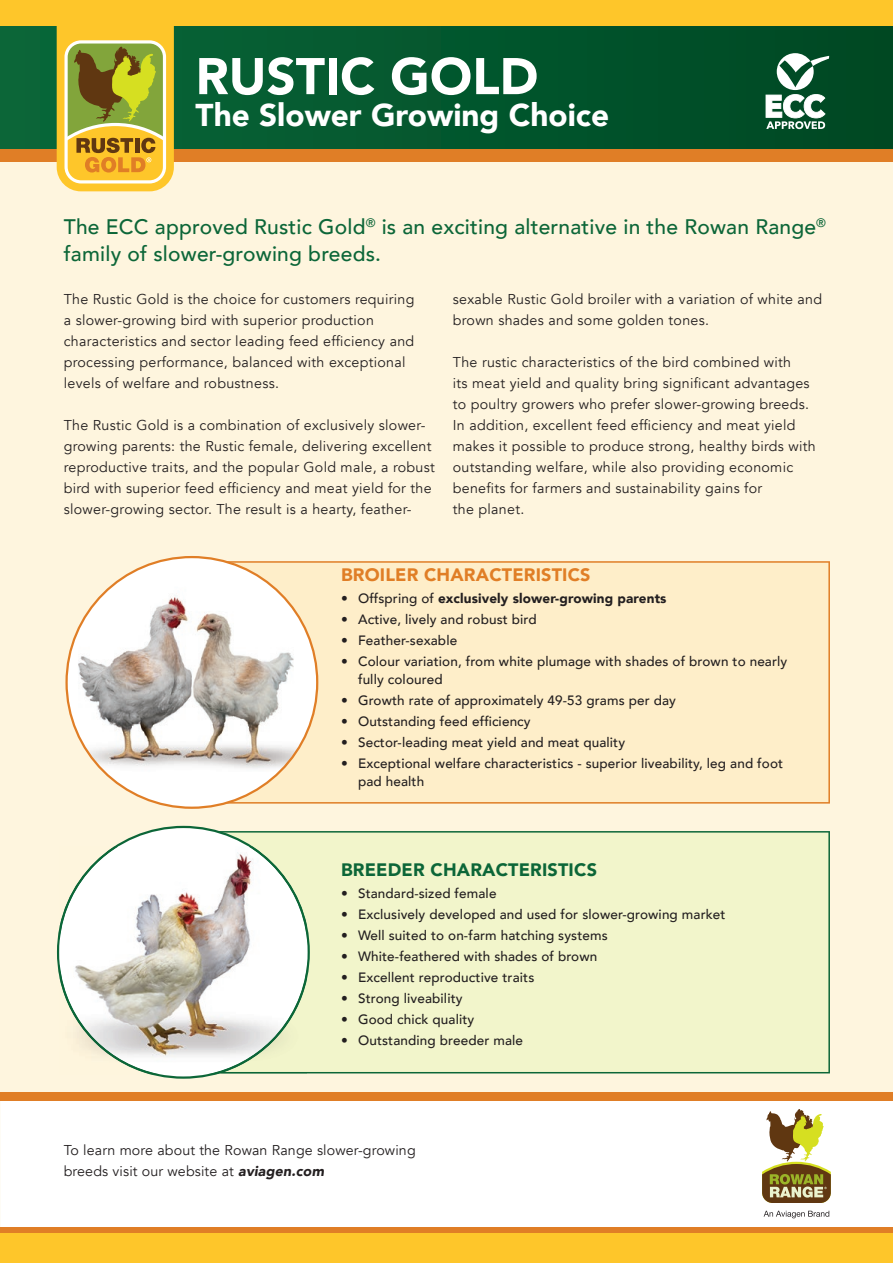
<style>
.page{position:relative;width:893px;height:1263px;background:#fff}
.page>*{position:absolute;margin:0;border:0;box-sizing:border-box;transform-origin:0 0}
.t1{font:900 51px "Avenir";color:#fff}
.t2{font:900 31.5px "Avenir";color:#fff}
.t3{font:500 21px/27px "Avenir";letter-spacing:.01em;color:#0c6638}
.t4{font:900 18px "Avenir";letter-spacing:.01em;color:#e07e26}
.t5{font:900 18px "Avenir";letter-spacing:.01em;color:#0c6638}
.t6{font:14.25px/21px "Avenir";letter-spacing:.02em;color:#231f20}
.t7{font:500 13.5px/18px "Avenir";letter-spacing:.01em;color:#231f20}
.t8{font:900 13.5px "Avenir";letter-spacing:.01em;color:#231f20}
.s1{font-weight:500}
.s2{font-weight:900;font-style:italic}
</style>
<div class="page">
<div style="left:0;top:149px;width:893px;height:948px;background:#fef5de"></div>
<svg style="left:0;top:26px;width:893px;height:123px;background:#03562c"></svg>
<div style="left:0;top:1227px;width:893px;height:9px;background:#e07e26"></div>
<div style="left:0;top:1233px;width:893px;height:30px;background:#fec62a"></div>
<div style="left:0;top:1092px;width:893px;height:9px;background:#e07e26"></div>
<div style="left:0;top:149px;width:893px;height:13px;background:#e07e26"></div>
<hr style="left:0;top:0;width:1px;height:77px;background:#0c6638">
<div style="left:0;top:0;width:893px;height:26px;background:#fec62a"></div>
<hr style="left:0;top:1101px;width:1px;height:162px;background:#0c6638">
<div style="left:225px;top:561px;width:605px;height:242px;background:#feeec9"></div>
<div style="left:310px;top:831px;width:520px;height:242px;background:#f2f5cb"></div>
<svg style="left:67px;top:557px;width:250px;height:251px;background:#ddd7d2"></svg>
<img style="left:68px;top:576px;width:58px;height:100px">
<img style="left:78px;top:736px;width:227px;height:53px">
<svg style="left:57px;top:826px;width:253px;height:253px"></svg>
<img style="left:60px;top:846px;width:247px;height:228px">
<img style="left:224px;top:979px;width:83px;height:93px">
<img style="left:220px;top:1072px;width:87px;height:1px">
<svg style="left:57px;top:26px;width:117px;height:165px;background:#c7b03f"></svg>
<svg style="left:762px;top:1109px;width:69px;height:94px"></svg>
<svg style="left:764px;top:1211px;width:65px;height:7px"></svg>
<svg style="left:766px;top:53px;width:63px;height:76px"></svg>
<h1 class="t1" style="left:196px;top:33px;width:344px">RUSTIC GOLD</h1>
<h2 class="t2" style="left:196px;top:88px;width:415px">The Slower Growing Choice</h2>
<h3 class="t3" style="left:64px;top:212px;width:764px">The ECC approved Rustic Gold<sup>®</sup> is an exciting alternative in the Rowan Range<sup>® </sup>family of slower-growing breeds.</h3>
<p class="t6" style="left:64px;top:289px;width:352px">The Rustic Gold is the choice for customers requiring a slower-growing bird with superior production characteristics and sector leading feed efficiency and processing performance, balanced with exceptional levels of welfare and robustness.</p>
<p class="t6" style="left:64px;top:415px;width:373px">The Rustic Gold is a combination of exclusively slower&shy;growing parents: the Rustic female, delivering excellent reproductive traits, and the popular Gold male, a robust bird with superior feed efficiency and meat yield for the slower-growing sector. The result is a hearty, feather-</p>
<p class="t6" style="left:453px;top:289px;width:371px">sexable Rustic Gold broiler with a variation of white and brown shades and some golden tones.</p>
<p class="t6" style="left:453px;top:352px;width:364px">The rustic characteristics of the bird combined with<br>its meat yield and quality bring significant advantages to poultry growers who prefer slower-growing breeds.<br>In addition, excellent feed efficiency and meat yield makes it possible to produce strong, healthy birds with outstanding welfare, while also providing economic benefits for farmers and sustainability gains for<br>the planet.</p>
<p class="t4" style="left:341px;top:559px;width:251px">BROILER CHARACTERISTICS</p>
<p class="t8" style="left:341px;top:587px;width:327px"><span class="s1">• Offspring of</span> exclusively slower-growing parents</p>
<p class="t7" style="left:341px;top:610px;width:197px">• Active, lively and robust bird</p>
<p class="t7" style="left:341px;top:631px;width:118px">• Feather-sexable</p>
<p class="t7" style="left:358px;top:652px;width:431px;text-indent:-17px">• Colour variation, from white plumage with shades of brown to nearly fully coloured</p>
<p class="t7" style="left:341px;top:691px;width:336px">• Growth rate of approximately 49-53 grams per day</p>
<p class="t7" style="left:341px;top:712px;width:191px">• Outstanding feed efficiency</p>
<p class="t7" style="left:341px;top:733px;width:286px">• Sector-leading meat yield and meat quality</p>
<p class="t7" style="left:358px;top:754px;width:427px;text-indent:-17px">• Exceptional welfare characteristics - superior liveability, leg and foot pad health</p>
<p class="t5" style="left:341px;top:854px;width:257px">BREEDER CHARACTERISTICS</p>
<p class="t7" style="left:341px;top:884px;width:157px">• Standard-sized female</p>
<p class="t7" style="left:341px;top:905px;width:386px">• Exclusively developed and used for slower-growing market</p>
<p class="t7" style="left:341px;top:926px;width:268px">• Well suited to on-farm hatching systems</p>
<p class="t7" style="left:341px;top:947px;width:258px">• White-feathered with shades of brown</p>
<p class="t7" style="left:341px;top:968px;width:195px">• Excellent reproductive traits</p>
<p class="t7" style="left:341px;top:989px;width:123px">• Strong liveability</p>
<p class="t7" style="left:341px;top:1010px;width:135px">• Good chick quality</p>
<p class="t7" style="left:341px;top:1031px;width:184px">• Outstanding breeder male</p>
<p class="t6" style="left:64px;top:1140px;width:353px">To learn more about the Rowan Range slower-growing breeds visit our website at <span class="s2">aviagen.com</span></p>
</div>
